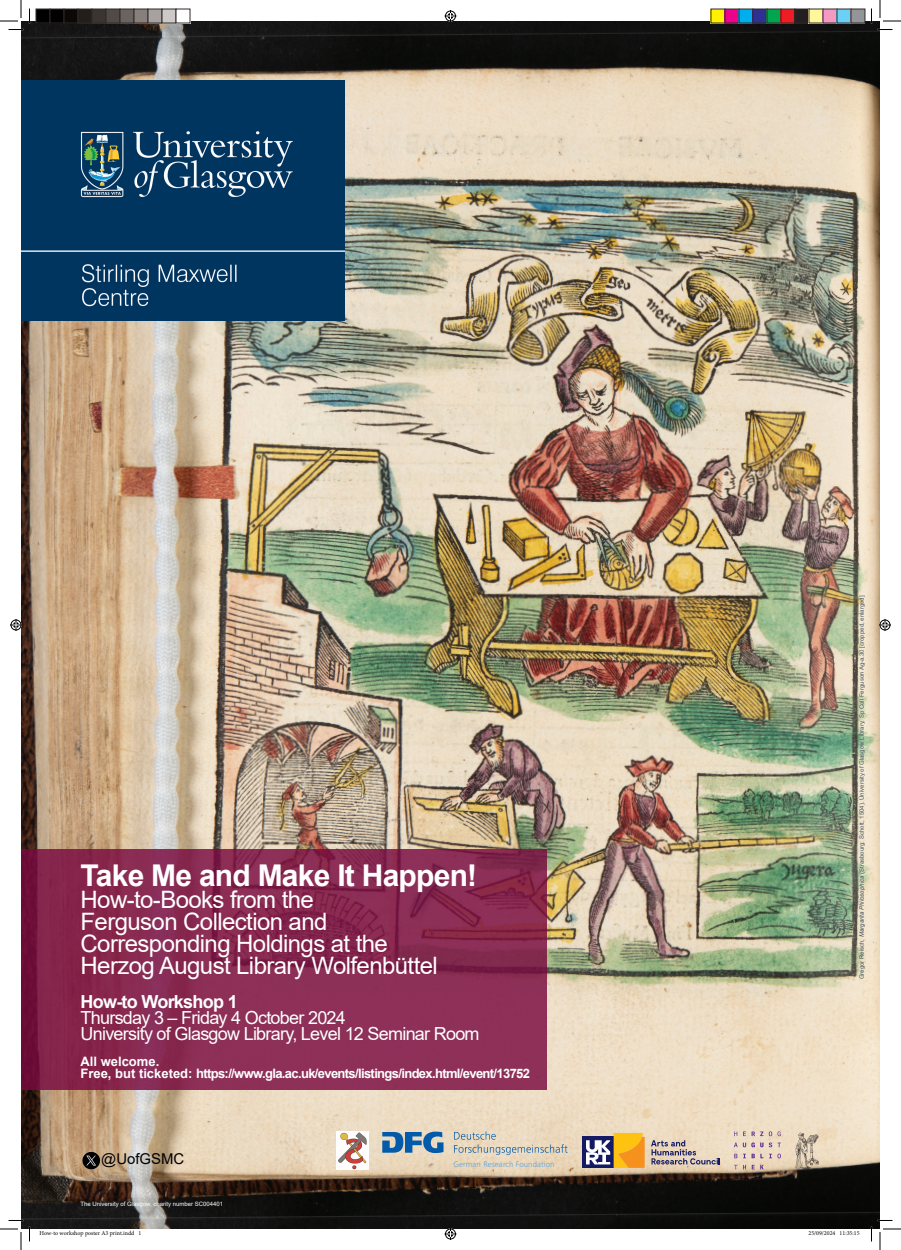
<style>
.page{position:relative;width:901px;height:1250px;background:#fff}
.page>*{position:absolute;margin:0;border:0;box-sizing:border-box;transform-origin:0 0}
.Arts_seminar_title_w{font:700 30px "Arial";letter-spacing:-.025em;color:#fff}
.Arts_seminar_title_w-2{font:24px "Arial";letter-spacing:-.025em;color:#fff}
.Arts_seminar_title_w-3{font:18px "Arial";letter-spacing:-.04em;color:#fff}
.Arts_seminar_title_w-4{font:700 18px "Arial";letter-spacing:-.04em;color:#fff}
.Arts_blurb_sand{font:14.9px "Arial";color:#000}
.Arts_seminar_title_w-5{font:700 13px "Arial";letter-spacing:-.05em;color:#fff}
.Arts_seminar_title_w-6{font:700 13px "Arial";color:#fff}
.t1{font:300 8px "Frutiger";color:#61a1d7}
.t2{font:6px "Arial";color:#475865}
.t3{font:6px "Minion Pro";color:#000}
.Arts_blurb_sand-2{font:6px "Arial";color:#fff}
.s1{font-style:italic}
</style>
<div class="page">
<img style="left:21px;top:21px;width:859px;height:1208px">
<svg style="left:21px;top:849px;width:526px;height:241px;background:#872950"></svg>
<img style="left:21px;top:81px;width:323px;height:239px">
<img style="left:336px;top:1131px;width:33px;height:38px">
<img style="left:81px;top:1150px;width:20px;height:19px">
<img style="left:793px;top:1131px;width:27px;height:38px">
<svg style="left:651px;top:1140px;width:69px;height:24px;background:#bdb0aa"></svg>
<div style="left:583px;top:1136px;width:31px;height:31px;background:#141b64"></div>
<svg style="left:586px;top:1133px;width:59px;height:34px"></svg>
<svg style="left:382px;top:1131px;width:61px;height:22px"></svg>
<svg style="left:454px;top:1131px;width:114px;height:24px;background:#d3ccbc"></svg>
<svg style="left:734px;top:1131px;width:3px;height:5px"></svg>
<svg style="left:743px;top:1131px;width:20px;height:5px"></svg>
<svg style="left:769px;top:1131px;width:12px;height:5px"></svg>
<svg style="left:734px;top:1142px;width:29px;height:5px"></svg>
<svg style="left:769px;top:1142px;width:12px;height:5px"></svg>
<svg style="left:734px;top:1153px;width:3px;height:5px"></svg>
<svg style="left:743px;top:1153px;width:20px;height:5px"></svg>
<svg style="left:769px;top:1153px;width:12px;height:5px"></svg>
<svg style="left:734px;top:1164px;width:3px;height:5px"></svg>
<svg style="left:743px;top:1164px;width:3px;height:5px"></svg>
<svg style="left:752px;top:1164px;width:12px;height:5px"></svg>
<svg style="left:0;top:0;width:30px;height:30px"></svg>
<svg style="left:0;top:1219px;width:30px;height:31px"></svg>
<svg style="left:871px;top:0;width:30px;height:30px"></svg>
<svg style="left:871px;top:1219px;width:30px;height:31px"></svg>
<svg style="left:444px;top:10px;width:12px;height:12px"></svg>
<svg style="left:444px;top:1228px;width:12px;height:12px"></svg>
<svg style="left:10px;top:619px;width:12px;height:12px"></svg>
<svg style="left:879px;top:619px;width:12px;height:12px"></svg>
<div style="left:36px;top:9px;width:14px;height:14px;background:#000"></div>
<div style="left:36px;top:9px;width:15px;height:15px;border:1px solid #302a28"></div>
<div style="left:50px;top:9px;width:14px;height:14px;background:#000"></div>
<div style="left:50px;top:9px;width:15px;height:15px;border:1px solid #302a28"></div>
<div style="left:64px;top:9px;width:14px;height:14px;background:#0c0806"></div>
<div style="left:64px;top:9px;width:15px;height:15px;border:1px solid #302a28"></div>
<div style="left:78px;top:9px;width:14px;height:14px;background:#241e1b"></div>
<div style="left:78px;top:9px;width:15px;height:15px;border:1px solid #302a28"></div>
<div style="left:92px;top:9px;width:14px;height:14px;background:#3b3532"></div>
<div style="left:92px;top:9px;width:15px;height:15px;border:1px solid #302a28"></div>
<div style="left:106px;top:9px;width:14px;height:14px;background:#524a47"></div>
<div style="left:106px;top:9px;width:15px;height:15px;border:1px solid #302a28"></div>
<div style="left:120px;top:9px;width:14px;height:14px;background:#6b6360"></div>
<div style="left:120px;top:9px;width:15px;height:15px;border:1px solid #302a28"></div>
<div style="left:134px;top:9px;width:14px;height:14px;background:#867f7c"></div>
<div style="left:134px;top:9px;width:15px;height:15px;border:1px solid #302a28"></div>
<div style="left:148px;top:9px;width:14px;height:14px;background:#a7a2a0"></div>
<div style="left:148px;top:9px;width:15px;height:15px;border:1px solid #302a28"></div>
<div style="left:162px;top:9px;width:14px;height:14px;background:#cdc9c8"></div>
<div style="left:162px;top:9px;width:15px;height:15px;border:1px solid #302a28"></div>
<div style="left:176px;top:9px;width:14px;height:14px;background:#fff"></div>
<div style="left:711px;top:9px;width:14px;height:14px;background:#fff101"></div>
<div style="left:725px;top:9px;width:14px;height:14px;background:#ed028c"></div>
<div style="left:739px;top:9px;width:14px;height:14px;background:#00aeef"></div>
<div style="left:753px;top:9px;width:14px;height:14px;background:#2e3092"></div>
<div style="left:752px;top:9px;width:15px;height:15px;border:1px solid #302a28"></div>
<div style="left:767px;top:9px;width:14px;height:14px;background:#00a54f"></div>
<div style="left:766px;top:9px;width:15px;height:15px;border:1px solid #302a28"></div>
<div style="left:781px;top:9px;width:14px;height:14px;background:#ee1d23"></div>
<div style="left:795px;top:9px;width:14px;height:14px;background:#231f20"></div>
<div style="left:794px;top:9px;width:15px;height:15px;border:1px solid #302a28"></div>
<div style="left:809px;top:9px;width:14px;height:14px;background:#fff79a"></div>
<div style="left:823px;top:9px;width:14px;height:14px;background:#f499c2"></div>
<div style="left:837px;top:9px;width:14px;height:14px;background:#6bcff6"></div>
<div style="left:851px;top:9px;width:14px;height:14px;background:#939598"></div>
<div style="left:850px;top:9px;width:15px;height:15px;border:1px solid #302a28"></div>
<p class="Arts_seminar_title_w" style="left:81px;top:854px;width:398px">Take Me and Make It Happen!</p>
<p class="Arts_seminar_title_w-2" style="left:81px;top:883px;width:235px">How-to-Books from the</p>
<p class="Arts_seminar_title_w-2" style="left:81px;top:905px;width:248px">Ferguson Collection and</p>
<p class="Arts_seminar_title_w-2" style="left:81px;top:927px;width:309px">Corresponding Holdings at the</p>
<p class="Arts_seminar_title_w-2" style="left:81px;top:949px;width:359px">Herzog August Library Wolfenbüttel</p>
<p class="Arts_seminar_title_w-4" style="left:81px;top:989px;width:159px">How-to Workshop 1</p>
<p class="Arts_seminar_title_w-3" style="left:81px;top:1005px;width:267px">Thursday 3 – Friday 4 October 2024</p>
<p class="Arts_seminar_title_w-3" style="left:81px;top:1021px;width:401px">University of Glasgow Library, Level 12 Seminar Room</p>
<p class="Arts_seminar_title_w-6" style="left:81px;top:1052px;width:80px">All welcome.</p>
<p class="Arts_seminar_title_w-5" style="left:81px;top:1064px;width:451px">Free, but ticketed: https://www.gla.ac.uk/events/listings/index.html/event/13752</p>
<p class="Arts_blurb_sand" style="left:101px;top:1148px;width:84px">@UofGSMC</p>
<p class="Arts_blurb_sand-2" style="left:81px;top:1200px;width:144px">The University of Glasgow, charity number SC004401</p>
<p class="t1" style="left:453px;top:1160px;width:103px">German Research Foundation</p>
<p class="t2" style="left:857px;top:979px;width:385px;rotate:-90deg">Gregor Reisch, <span class="s1">Margarita Philosophica</span> (Strasbourg: Schott, 1504). University of Glasgow Library, Sp Coll Ferguson Ag-a.30 [cropped, enlarged]</p>
<p class="t3" style="left:40px;top:1229px;width:103px">How-to workshop poster A3 print.indd 1</p>
<p class="t3" style="left:808px;top:1229px;width:53px">25/09/2024 11:35:15</p>
</div>
